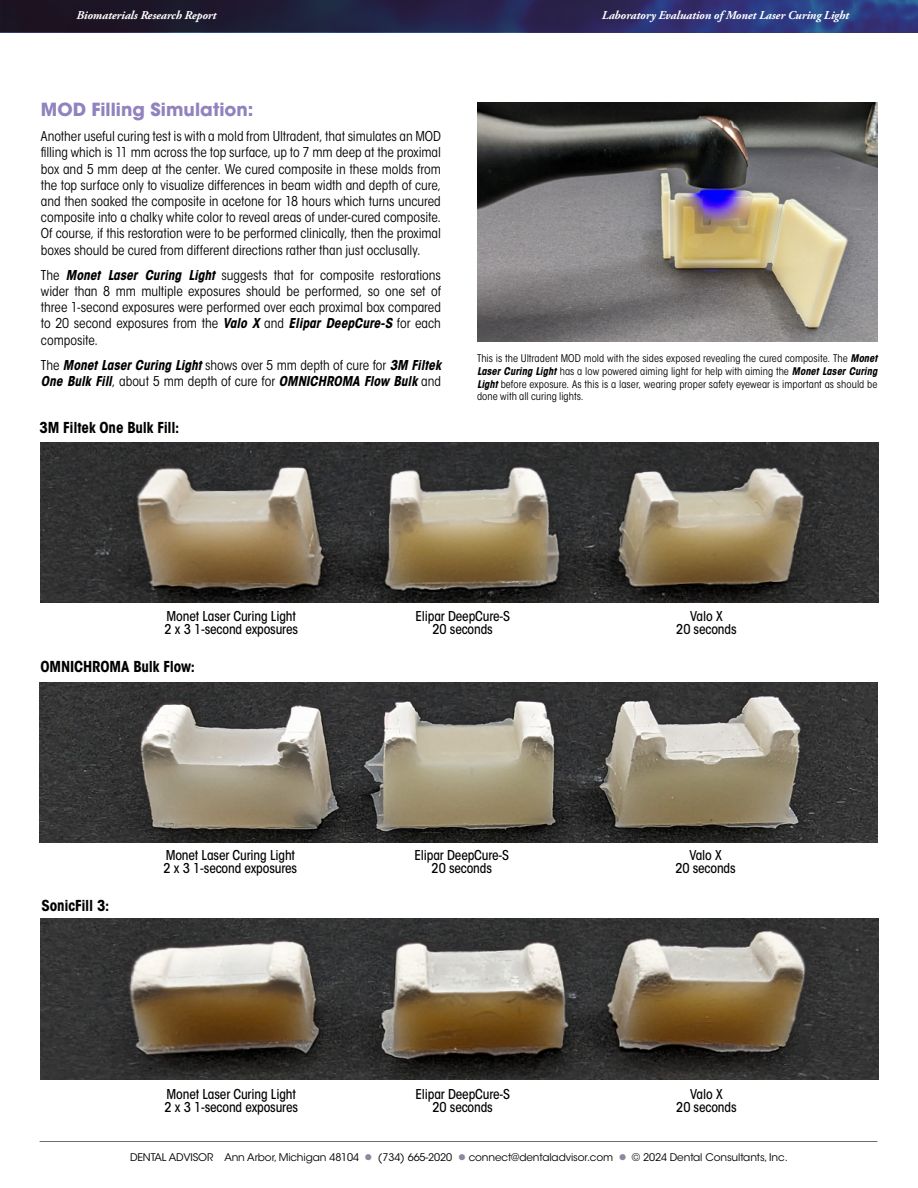
<style>
.page{position:relative;width:918px;height:1188px;background:#fff}
.page>*{position:absolute;margin:0;border:0;box-sizing:border-box;transform-origin:0 0}
.t1{font:700 18px "ITC Avant Garde Std";color:#9083be}
.t2{font:700 condensed 15px "ITC Avant Garde Std";letter-spacing:-.01em;color:#000}
.t3{font:condensed 13.5px/16.2px "ITC Avant Garde Std";letter-spacing:-.005em;color:#000;text-align:justify}
.t4{font:500 condensed 13.5px/13.5px "ITC Avant Garde Std";letter-spacing:-.01em;color:#000;text-align:center}
.t5{font:italic 700 condensed 13.5px/16.2px "ITC Avant Garde Std";letter-spacing:-.005em;color:#000}
.t6{font:italic 700 12px "Adobe Garamond Pro";letter-spacing:-.01em;color:#fff}
.t7{font:condensed 10.5px/12.6px "ITC Avant Garde Std";letter-spacing:.005em;color:#000;text-align:justify}
.t8{font:10.5px "ITC Avant Garde Std";letter-spacing:-.01em;color:#000}
.s1{font-weight:700;font-style:italic}
.s2{font-weight:400;font-style:normal}
.s3{color:#9086a1}
</style>
<div class="page">
<svg style="left:0;top:32px;width:918px;height:1px"></svg>
<img style="left:662px;top:0;width:256px;height:32px">
<svg style="left:0;top:0;width:662px;height:32px;background:#211f3e"></svg>
<hr style="left:40px;top:1141px;width:837px;height:1px;background:#6d6e71">
<img style="left:477px;top:103px;width:401px;height:239px">
<img style="left:41px;top:442px;width:838px;height:160px">
<img style="left:40px;top:682px;width:837px;height:160px">
<img style="left:41px;top:919px;width:838px;height:160px">
<p class="t6" style="left:76px;top:8px;width:142px">Biomaterials Research Report</p>
<p class="t6" style="left:602px;top:8px;width:249px">Laboratory Evaluation of Monet Laser Curing Light</p>
<h1 class="t1" style="left:41px;top:98px;width:214px">MOD Filling Simulation:</h1>
<p class="t3" style="left:41px;top:128px;width:402px">Another useful curing test is with a mold from Ultradent, that simulates an MOD filling which is 11 mm across the top surface, up to 7 mm deep at the proximal box and 5 mm deep at the center. We cured composite in these molds from the top surface only to visualize differences in beam width and depth of cure, and then soaked the composite in acetone for 18 hours which turns uncured composite into a chalky white color to reveal areas of under-cured composite.<br>Of course, if this restoration were to be performed clinically, then the proximal boxes should be cured from different directions rather than just occlusally.</p>
<p class="t3" style="left:41px;top:267px;width:402px">The <span class="s1">Monet Laser Curing Light</span> suggests that for composite restorations wider than 8 mm multiple exposures should be performed, so one set of three 1-second exposures were performed over each proximal box compared to 20 second exposures from the <span class="s1">Valo X</span> and <span class="s1">Elipar DeepCure-S</span> for each composite.</p>
<p class="t5" style="left:41px;top:357px;width:402px"><span class="s2">The</span> Monet Laser Curing Light <span class="s2">shows over 5 mm depth of cure for</span> 3M Filtek<br>One Bulk Fill<span class="s2">, about 5 mm depth of cure for</span> OMNICHROMA Flow Bulk <span class="s2">and</span></p>
<p class="t7" style="left:477px;top:352px;width:402px">This is the Ultradent MOD mold with the sides exposed revealing the cured composite. The <span class="s1">Monet Laser Curing Light</span> has a low powered aiming light for help with aiming the <span class="s1">Monet Laser Curing Light</span> before exposure. As this is a laser, wearing proper safety eyewear is important as should be done with all curing lights.</p>
<p class="t2" style="left:40px;top:418px;width:141px">3M Filtek One Bulk Fill:</p>
<p class="t4" style="left:165px;top:609px;width:135px;text-align:left">Monet Laser Curing Light<br>2 x 3 1-second exposures</p>
<p class="t4" style="left:415px;top:609px;width:96px">Elipar DeepCure-S<br>20 seconds</p>
<p class="t4" style="left:676px;top:609px;width:62px">Valo X<br>20 seconds</p>
<p class="t2" style="left:40px;top:657px;width:156px">OMNICHROMA Bulk Flow:</p>
<p class="t2" style="left:41px;top:896px;width:69px">SonicFill 3:</p>
<p class="t4" style="left:164px;top:848px;width:135px;text-align:left">Monet Laser Curing Light<br>2 x 3 1-second exposures</p>
<p class="t4" style="left:414px;top:848px;width:96px">Elipar DeepCure-S<br>20 seconds</p>
<p class="t4" style="left:675px;top:848px;width:62px">Valo X<br>20 seconds</p>
<p class="t4" style="left:165px;top:1087px;width:135px;text-align:left">Monet Laser Curing Light<br>2 x 3 1-second exposures</p>
<p class="t4" style="left:415px;top:1087px;width:96px">Elipar DeepCure-S<br>20 seconds</p>
<p class="t4" style="left:676px;top:1087px;width:62px">Valo X<br>20 seconds</p>
<p class="t8" style="left:130px;top:1150px;width:659px">DENTAL ADVISOR Ann Arbor, Michigan 48104 <span class="s3">●</span> (734) 665-2020 <span class="s3">●</span> connect@dentaladvisor.com <span class="s3">●</span> © 2024 Dental Consultants, Inc.</p>
</div>
